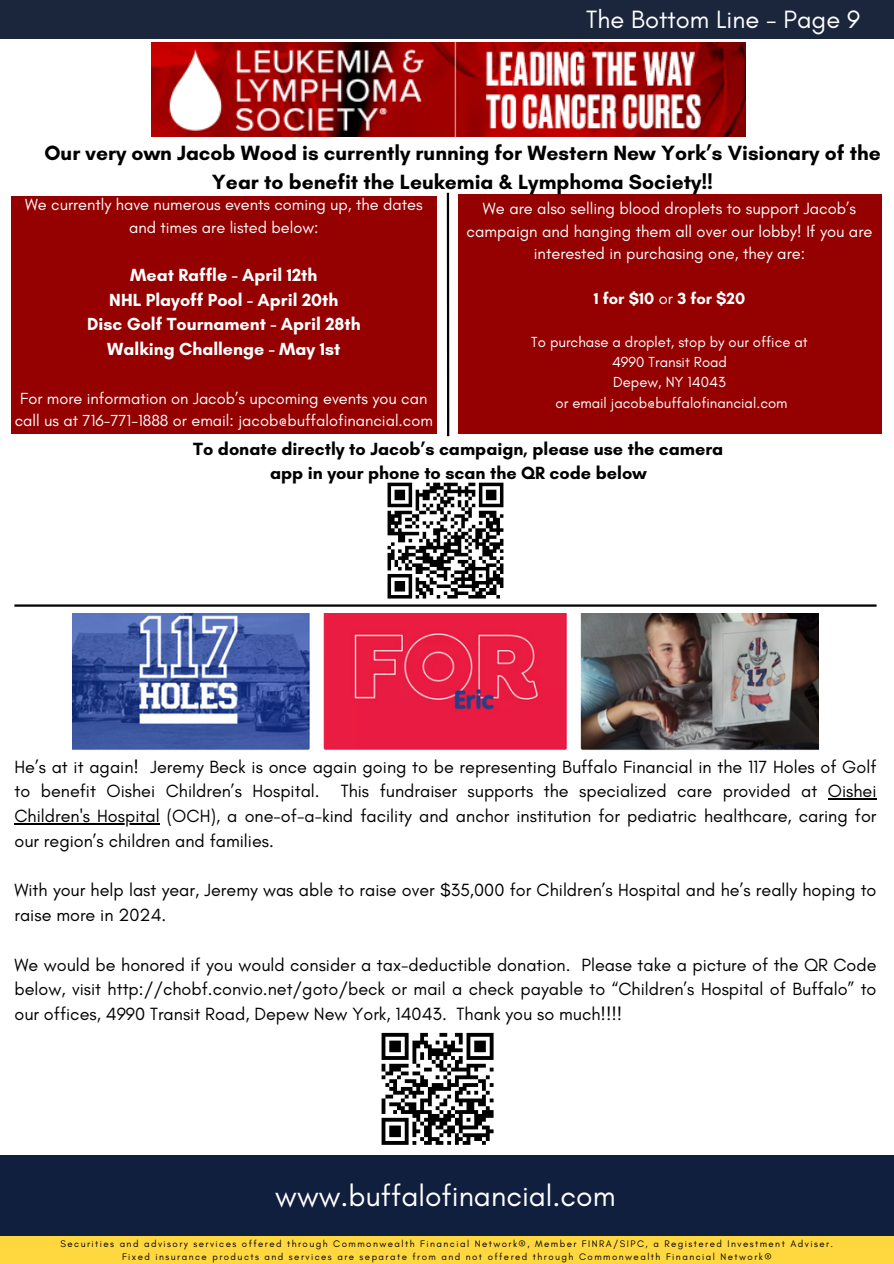
<style>
.page{position:relative;width:894px;height:1264px;background:#fff}
.page>*{position:absolute;margin:0;border:0;box-sizing:border-box;transform-origin:0 0}
.t1{font:30px "Glacial Indifference";color:#fff}
.t2{font:25.5px "Glacial Indifference";color:#fff}
.t3{font:700 21px/29.2px "Glacial Indifference";color:#000;text-align:center}
.t4{font:18px/24.8px "Glacial Indifference";color:#000}
.t5{font:700 18px/24.8px "Glacial Indifference";color:#000;text-align:center}
.t6{font:700 17.85px/24.8px "Glacial Indifference";color:#fff;text-align:center}
.t7{font:16.5px/22.5px "Glacial Indifference";color:#fff;text-align:center}
.t8{font:700 16.5px "Glacial Indifference";color:#fff}
.t9{font:16.35px/22.5px "Glacial Indifference";color:#fff;text-align:center}
.t10{font:14.85px/20.2px "Glacial Indifference";color:#fff;text-align:center}
.t11{font:9.75px "Glacial Indifference";letter-spacing:.15em;color:#000}
.s1{font-weight:400}
</style>
<div class="page">
<img style="left:151px;top:43px;width:594px;height:93px">
<div style="left:0;top:0;width:893px;height:38px;background:#1b253c"></div>
<div style="left:0;top:1235px;width:893px;height:28px;background:#ffd840"></div>
<div style="left:0;top:1154px;width:893px;height:81px;background:#101f3e"></div>
<img style="left:72px;top:613px;width:746px;height:137px">
<svg style="left:387px;top:482px;width:117px;height:117px"></svg>
<div style="left:169px;top:196px;width:268px;height:238px;background:#950001"></div>
<div style="left:11px;top:196px;width:268px;height:238px;background:#950001"></div>
<hr style="left:446px;top:193px;width:3px;height:243px;background:#000">
<hr style="left:14px;top:604px;width:862px;height:2px;background:#000">
<div style="left:458px;top:195px;width:423px;height:239px;background:#950001"></div>
<hr style="left:827px;top:798px;width:49px;height:1px;background:#000">
<hr style="left:14px;top:823px;width:146px;height:1px;background:#000">
<svg style="left:381px;top:1032px;width:113px;height:113px"></svg>
<h4 class="t2" style="left:586px;top:4px;width:275px">The Bottom Line - Page 9</h4>
<p class="t3" style="left:44px;top:138px;width:837px">Our very own Jacob Wood is currently running for Western New York’s Visionary of the<br>Year to benefit the Leukemia &amp; Lymphoma Society!!</p>
<h5 class="t7" style="left:466px;top:197px;width:407px">We are also selling blood droplets to support Jacob’s campaign and hanging them all over our lobby! If you are interested in purchasing one, they are:</h5>
<h5 class="t8" style="left:593px;top:288px;width:153px">1 for $10 <span class="s1">or</span> 3 for $20</h5>
<h5 class="t10" style="left:531px;top:331px;width:278px">To purchase a droplet, stop by our office at<br>4990 Transit Road<br>Depew, NY 14043<br>or email jacob@buffalofinancial.com</h5>
<p class="t5" style="left:193px;top:436px;width:531px">To donate directly to Jacob’s campaign, please use the camera app in your phone to scan the QR code below</p>
<p class="t9" style="left:25px;top:193px;width:399px">We currently have numerous events coming up, the dates and times are listed below:</p>
<h3 class="t6" style="left:87px;top:262px;width:275px">Meat Raffle - April 12th<br>NHL Playoff Pool - April 20th<br>Disc Golf Tournament - April 28th<br>Walking Challenge - May 1st</h3>
<h5 class="t9" style="left:15px;top:386px;width:419px">For more information on Jacob’s upcoming events you can call us at 716-771-1888 or email: jacob@buffalofinancial.com</h5>
<h6 class="t4" style="left:14px;top:754px;width:863px">He’s at it again! Jeremy Beck is once again going to be representing Buffalo Financial in the 117 Holes of Golf to benefit Oishei Children’s Hospital. This fundraiser supports the specialized care provided at Oishei</h6>
<h4 class="t4" style="left:14px;top:803px;width:863px">Children's Hospital (OCH), a one-of-a-kind facility and anchor institution for pediatric healthcare, caring for our region’s children and families.</h4>
<h4 class="t4" style="left:14px;top:877px;width:863px">With your help last year, Jeremy was able to raise over $35,000 for Children’s Hospital and he’s really hoping to raise more in 2024.</h4>
<h4 class="t4" style="left:14px;top:952px;width:863px">We would be honored if you would consider a tax-deductible donation. Please take a picture of the QR Code below, visit http://chobf.convio.net/goto/beck or mail a check payable to “Children’s Hospital of Buffalo” to</h4>
<p class="t4" style="left:14px;top:1001px;width:609px">our offices, 4990 Transit Road, Depew New York, 14043. Thank you so much!!!!</p>
<h5 class="t1" style="left:275px;top:1177px;width:342px">www.buffalofinancial.com</h5>
<h5 class="t11" style="left:60px;top:1237px;width:774px">Securities and advisory services offered through Commonwealth Financial Network®, Member FINRA/SIPC, a Registered Investment Adviser.</h5>
<h5 class="t11" style="left:122px;top:1250px;width:651px">Fixed insurance products and services are separate from and not offered through Commonwealth Financial Network®</h5>
</div>
